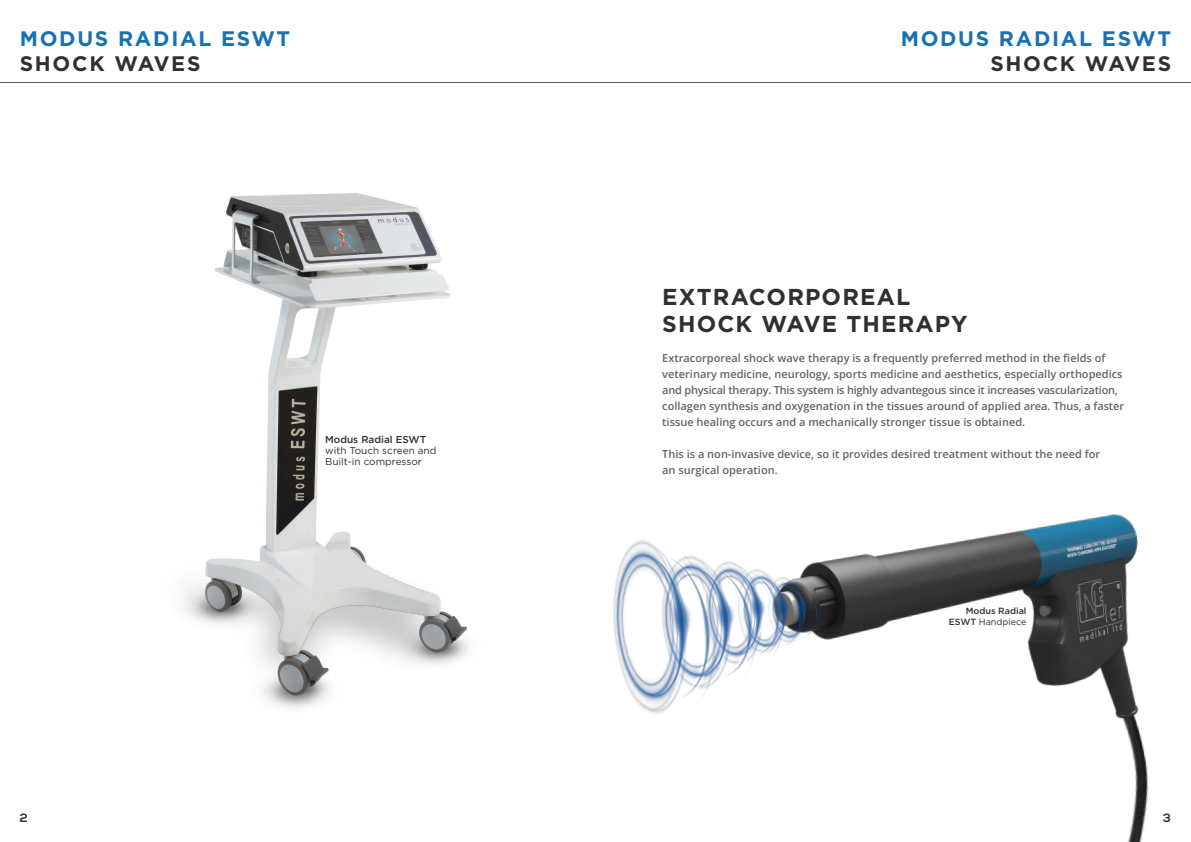
<style>
.page{position:relative;width:1191px;height:842px;background:#fff}
.page>*{position:absolute;margin:0;border:0;box-sizing:border-box;transform-origin:0 0}
.t1{font:700 23px/27.6px "Gotham";letter-spacing:.05em;color:#312f30}
.t2{font:700 21px "Gotham";letter-spacing:.08em;color:#1971b4}
.t3{font:700 21px "Gotham";letter-spacing:.08em;color:#312f30}
.t4{font:700 12px "Nexa";color:#312f30}
.t5{font:600 11px/16px "Open Sans";color:#636366}
.t6{font:10px/11px "Gotham";color:#312f30}
.t7{font:500 10px "Gotham";color:#312f30}
.t8{font:500 9px/10.8px "Gotham";color:#312f30;text-align:right}
.s1{font-weight:400}
</style>
<div class="page">
<hr style="left:0;top:82px;width:1191px;height:1px;background:#585b5c">
<img style="left:183px;top:193px;width:286px;height:515px">
<img style="left:826px;top:514px;width:323px;height:328px">
<img style="left:613px;top:540px;width:213px;height:174px">
<h2 class="t2" style="left:20px;top:24px;width:272px">MODUS RADIAL ESWT</h2>
<h2 class="t3" style="left:20px;top:50px;width:182px">SHOCK WAVES</h2>
<p class="t7" style="left:325px;top:433px;width:103px">Modus Radial ESWT</p>
<p class="t6" style="left:325px;top:445px;width:113px">with Touch screen and<br>Built-in compressor</p>
<h2 class="t2" style="left:900px;top:24px;width:272px">MODUS RADIAL ESWT</h2>
<h2 class="t3" style="left:990px;top:50px;width:182px">SHOCK WAVES</h2>
<h1 class="t1" style="left:662px;top:283px;width:307px">EXTRACORPOREAL<br>SHOCK WAVE THERAPY</h1>
<p class="t5" style="left:662px;top:350px;width:463px">Extracorporeal shock wave therapy is a frequently preferred method in the fields of veterinary medicine, neurology, sports medicine and aesthetics, especially orthopedics and physical therapy. This system is highly advantegous since it increases vascularization, collagen synthesis and oxygenation in the tissues around of applied area. Thus, a faster tissue healing occurs and a mechanically stronger tissue is obtained.</p>
<p class="t5" style="left:662px;top:446px;width:439px">This is a non-invasive device, so it provides desired treatment without the need for an surgical operation.</p>
<p class="t8" style="left:948px;top:605px;width:79px">Modus Radial<br>ESWT <span class="s1">Handpiece</span></p>
<p class="t4" style="left:20px;top:811px;width:9px">2</p>
<p class="t4" style="left:1163px;top:811px;width:9px">3</p>
</div>
